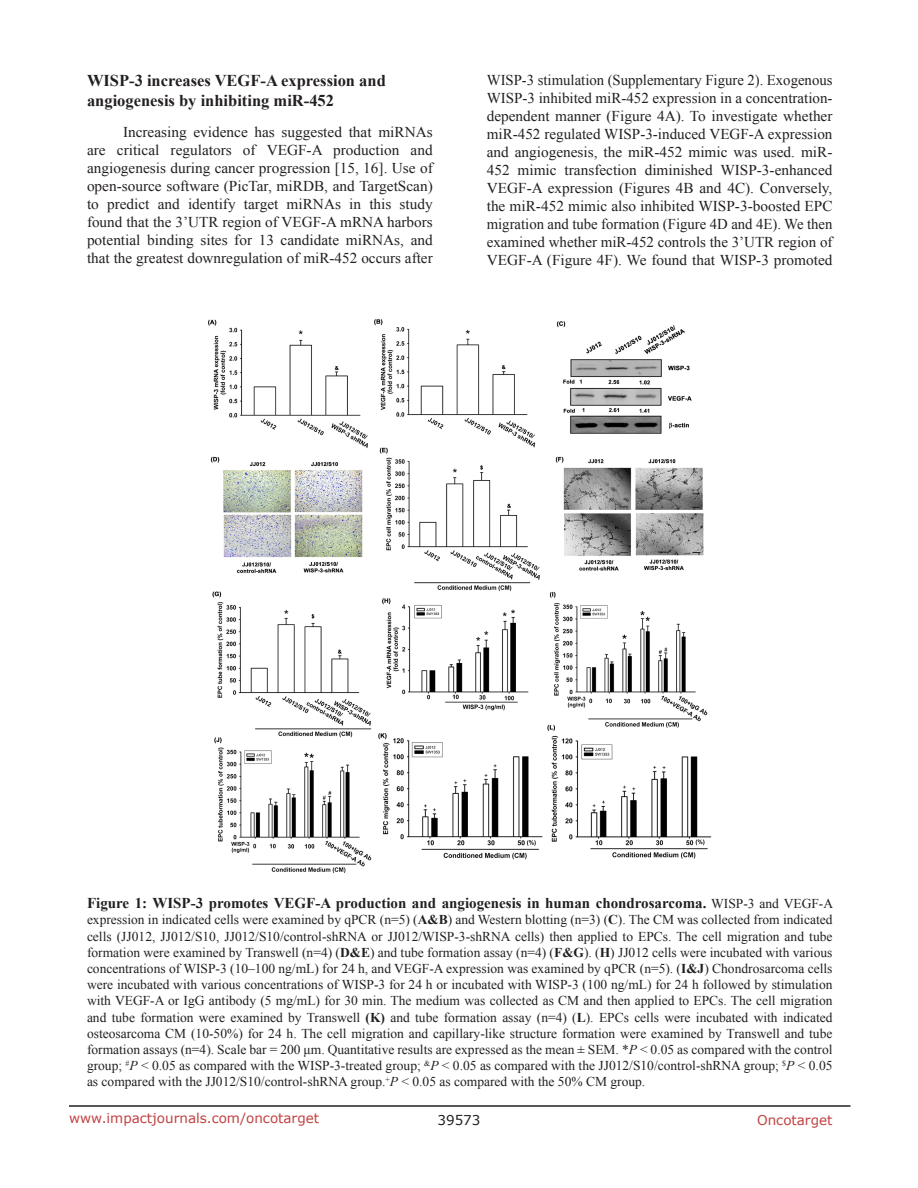
<style>
.page{position:relative;width:918px;height:1188px;background:#fff}
.page>*{position:absolute;margin:0;border:0;box-sizing:border-box;transform-origin:0 0}
.SubHeading{font:700 16.5px/19.8px "Times New Roman";color:#231f20}
.BodyText{font:15px/18px "Times New Roman";color:#231f20;text-align:justify}
.figuretext{font:700 15px "Times New Roman";color:#231f20}
.figuretext-2{font:13.5px/16.2px "Times New Roman";color:#231f20;text-align:justify}
.t1{font:13.5px "Verdana";color:#c24141}
.t2{font:13.5px "Verdana";color:#231f20}
.s1{font-weight:400;font-size:13.5px}
.s2{font-weight:700}
.s3{font-style:italic}
</style>
<div class="page">
<hr style="left:69px;top:1105px;width:781px;height:2px;background:#231f20">
<img style="left:208px;top:319px;width:504px;height:554px">
<p class="SubHeading" style="left:87px;top:70px;width:300px">WISP-3 increases VEGF-A expression and angiogenesis by inhibiting miR-452</p>
<p class="BodyText" style="left:87px;top:123px;width:347px;text-indent:36px">Increasing evidence has suggested that miRNAs are critical regulators of VEGF-A production and angiogenesis during cancer progression [15, 16]. Use of open-source software (PicTar, miRDB, and TargetScan) to predict and identify target miRNAs in this study found that the 3’UTR region of VEGF-A mRNA harbors potential binding sites for 13 candidate miRNAs, and that the greatest downregulation of miR-452 occurs after</p>
<p class="BodyText" style="left:487px;top:71px;width:347px">WISP-3 stimulation (Supplementary Figure 2). Exogenous WISP-3 inhibited miR-452 expression in a concentration&shy;dependent manner (Figure 4A). To investigate whether miR-452 regulated WISP-3-induced VEGF-A expression and angiogenesis, the miR-452 mimic was used. miR-452 mimic transfection diminished WISP-3-enhanced VEGF-A expression (Figures 4B and 4C). Conversely, the miR-452 mimic also inhibited WISP-3-boosted EPC migration and tube formation (Figure 4D and 4E). We then examined whether miR-452 controls the 3’UTR region of VEGF-A (Figure 4F). We found that WISP-3 promoted</p>
<p class="figuretext" style="left:87px;top:893px;width:748px">Figure 1: WISP-3 promotes VEGF-A production and angiogenesis in human chondrosarcoma. <span class="s1">WISP-3 and VEGF-A</span></p>
<p class="figuretext-2" style="left:87px;top:912px;width:747px">expression in indicated cells were examined by qPCR (n=5) (<span class="s2">A&amp;B</span>) and Western blotting (n=3) (<span class="s2">C</span>). The CM was collected from indicated cells (JJ012, JJ012/S10, JJ012/S10/control-shRNA or JJ012/WISP-3-shRNA cells) then applied to EPCs. The cell migration and tube formation were examined by Transwell (n=4) (<span class="s2">D&amp;E</span>) and tube formation assay (n=4) (<span class="s2">F&amp;G</span>). (<span class="s2">H</span>) JJ012 cells were incubated with various concentrations of WISP-3 (10–100 ng/mL) for 24 h, and VEGF-A expression was examined by qPCR (n=5). (<span class="s2">I&amp;J</span>) Chondrosarcoma cells were incubated with various concentrations of WISP-3 for 24 h or incubated with WISP-3 (100 ng/mL) for 24 h followed by stimulation with VEGF-A or IgG antibody (5 mg/mL) for 30 min. The medium was collected as CM and then applied to EPCs. The cell migration and tube formation were examined by Transwell <span class="s2">(K)</span> and tube formation assay (n=4) (<span class="s2">L</span>). EPCs cells were incubated with indicated osteosarcoma CM (10-50%) for 24 h. The cell migration and capillary-like structure formation were examined by Transwell and tube formation assays (n=4). Scale bar = 200 μm. Quantitative results are expressed as the mean ± SEM. *<span class="s3">P</span> &lt; 0.05 as compared with the control group; <sup>#</sup><span class="s3">P</span> &lt; 0.05 as compared with the WISP-3-treated group; <sup>&amp;</sup><span class="s3">P</span> &lt; 0.05 as compared with the JJ012/S10/control-shRNA group; <sup>$</sup><span class="s3">P</span> &lt; 0.05 as compared with the JJ012/S10/control-shRNA group.<sup>+</sup><span class="s3">P</span> &lt; 0.05 as compared with the 50% CM group.</p>
<p class="t1" style="left:69px;top:1109px;width:252px">www.impactjournals.com/oncotarget</p>
<p class="t2" style="left:438px;top:1111px;width:44px">39573</p>
<p class="t1" style="left:757px;top:1111px;width:77px">Oncotarget</p>
</div>
